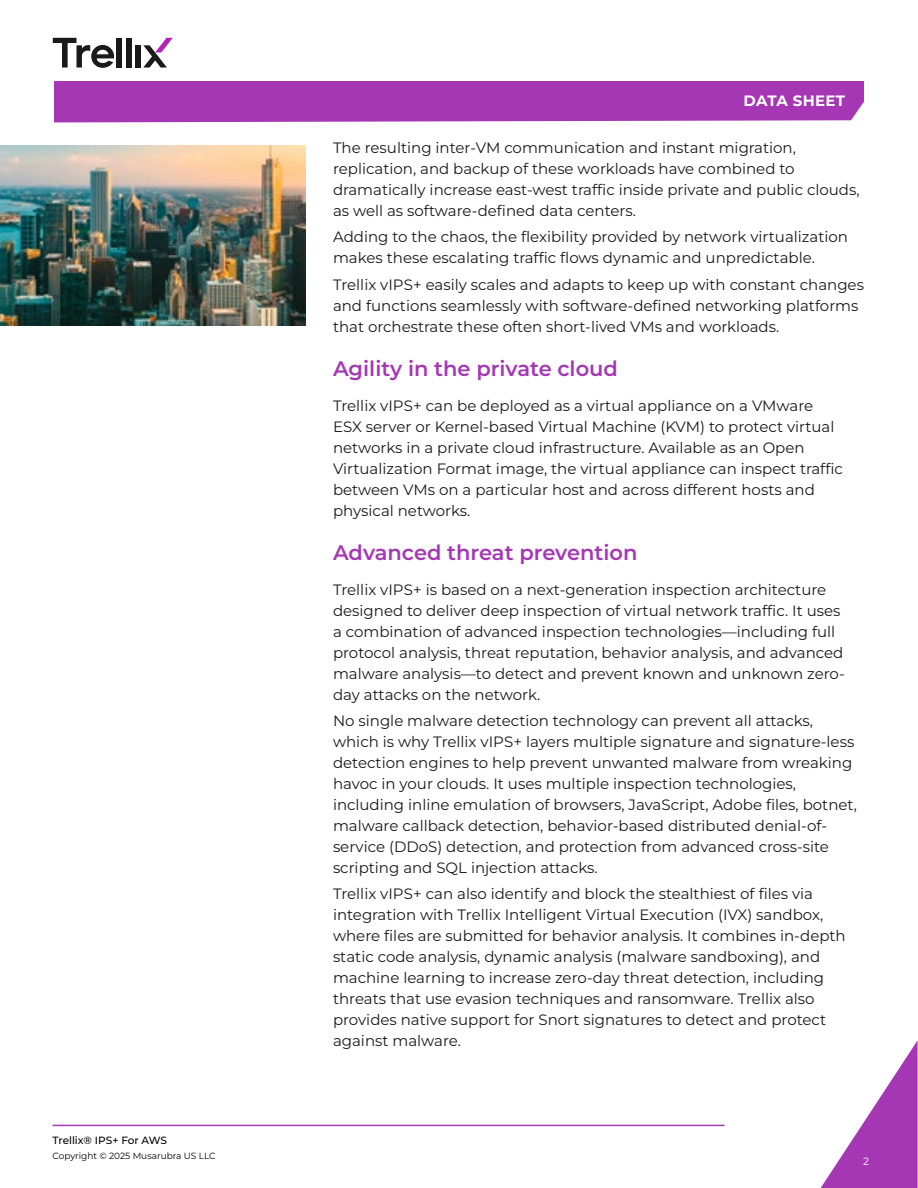
<style>
.page{position:relative;width:918px;height:1188px;background:#fff}
.page>*{position:absolute;margin:0;border:0;box-sizing:border-box;transform-origin:0 0}
.t1{font:600 21px "Montserrat";color:#a537b4}
.t2{font:15px/21px "Montserrat";color:#1a1a1a}
.t3{font:700 15px "Montserrat";letter-spacing:.02em;color:#fff}
.t4{font:500 10.5px "Montserrat";color:#000}
.t5{font:10.5px "Montserrat";color:#fff}
.t6{font:9px "Montserrat";color:#000}
</style>
<div class="page">
<svg style="left:821px;top:1040px;width:97px;height:148px"></svg>
<div style="left:54px;top:81px;width:810px;height:41px;background:#a537b4"></div>
<svg style="left:53px;top:38px;width:61px;height:30px"></svg>
<div style="left:117px;top:38px;width:5px;height:30px;background:#1a1a1a"></div>
<div style="left:126px;top:38px;width:5px;height:30px;background:#1a1a1a"></div>
<div style="left:135px;top:45px;width:6px;height:23px;background:#1a1a1a"></div>
<svg style="left:143px;top:38px;width:30px;height:30px"></svg>
<hr style="left:52px;top:1125px;width:672px;height:1px;background:#a537b4">
<img style="left:0;top:146px;width:306px;height:179px">
<p class="t4" style="left:52px;top:1133px;width:116px">Trellix® IPS+ For AWS</p>
<p class="t6" style="left:52px;top:1150px;width:165px">Copyright © 2025 Musarubra US LLC</p>
<p class="t3" style="left:744px;top:90px;width:103px">DATA SHEET</p>
<p class="t2" style="left:333px;top:137px;width:528px">The resulting inter-VM communication and instant migration, replication, and backup of these workloads have combined to dramatically increase east-west traffic inside private and public clouds, as well as software-defi ned data centers.</p>
<p class="t2" style="left:333px;top:226px;width:517px">Adding to the chaos, the flexibility provided by network virtualization makes these escalating traffic flows dynamic and unpredictable.</p>
<p class="t2" style="left:333px;top:273px;width:533px">Trellix vIPS+ easily scales and adapts to keep up with constant changes and functions seamlessly with software-defi ned networking platforms that orchestrate these often short-lived VMs and workloads.</p>
<h1 class="t1" style="left:333px;top:354px;width:286px">Agility in the private cloud</h1>
<p class="t2" style="left:333px;top:394px;width:511px">Trellix vIPS+ can be deployed as a virtual appliance on a VMware ESX server or Kernel-based Virtual Machine (KVM) to protect virtual networks in a private cloud infrastructure. Available as an Open Virtualization Format image, the virtual appliance can inspect traffic between VMs on a particular host and across different hosts and physical networks.</p>
<h1 class="t1" style="left:333px;top:538px;width:306px">Advanced threat prevention</h1>
<p class="t2" style="left:333px;top:578px;width:513px">Trellix vIPS+ is based on a next-generation inspection architecture designed to deliver deep inspection of virtual network traffic. It uses a combination of advanced inspection technologies—including full protocol analysis, threat reputation, behavior analysis, and advanced malware analysis—to detect and prevent known and unknown zero&shy;day attacks on the network.</p>
<p class="t2" style="left:333px;top:710px;width:525px">No single malware detection technology can prevent all attacks, which is why Trellix vIPS+ layers multiple signature and signature-less detection engines to help prevent unwanted malware from wreaking havoc in your clouds. It uses multiple inspection technologies, including inline emulation of browsers, JavaScript, Adobe fi les, botnet, malware callback detection, behavior-based distributed denial-of&shy;service (DDoS) detection, and protection from advanced cross-site scripting and SQL injection attacks.</p>
<p class="t2" style="left:333px;top:883px;width:514px">Trellix vIPS+ can also identify and block the stealthiest of fi les via integration with Trellix Intelligent Virtual Execution (IVX) sandbox, where fi les are submitted for behavior analysis. It combines in-depth static code analysis, dynamic analysis (malware sandboxing), and machine learning to increase zero-day threat detection, including threats that use evasion techniques and ransomware. Trellix also provides native support for Snort signatures to detect and protect against malware.</p>
<p class="t5" style="left:863px;top:1154px;width:7px">2</p>
</div>
